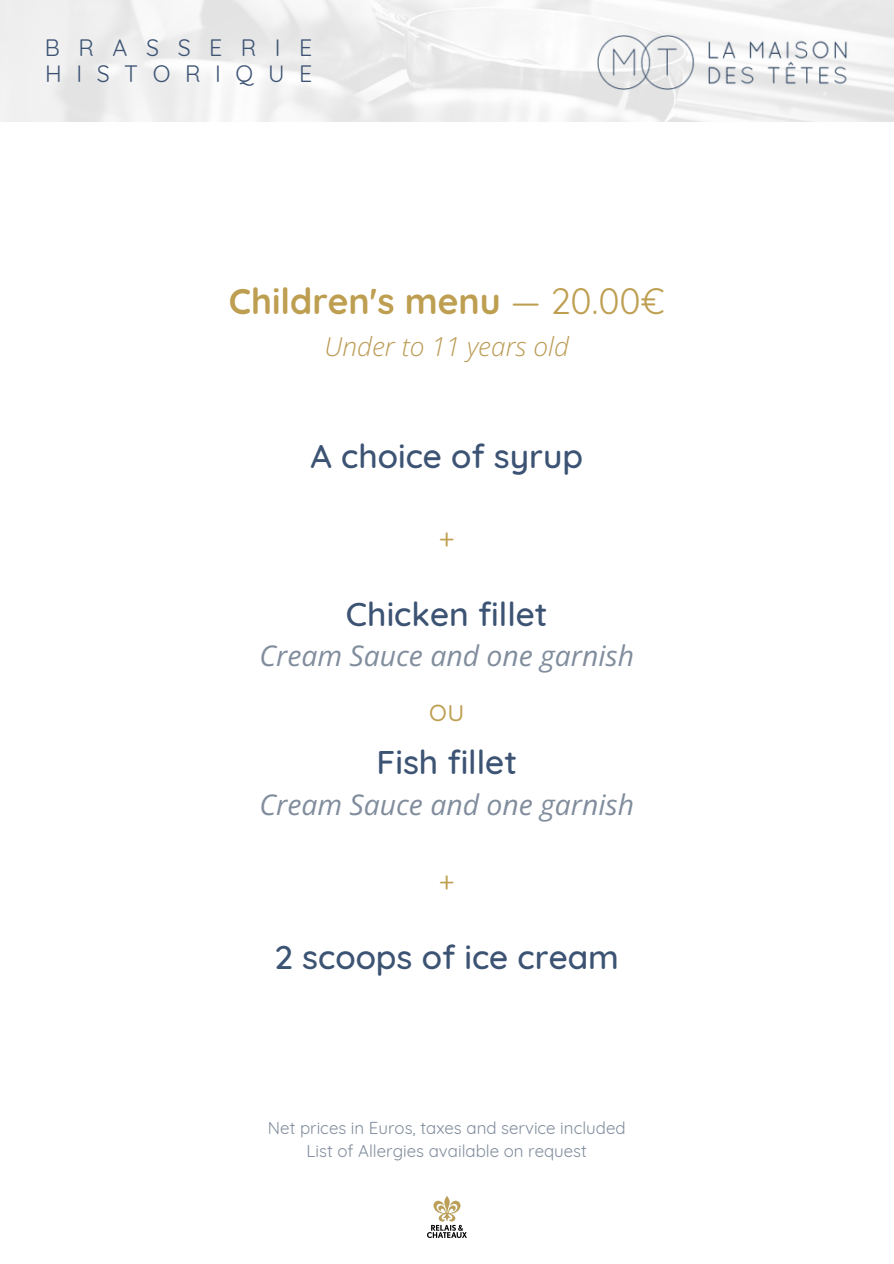
<style>
.page{position:relative;width:894px;height:1264px;background:#fff}
.page>*{position:absolute;margin:0;border:0;box-sizing:border-box;transform-origin:0 0}
.t1{font:700 35.7px "Quicksand";color:#be9f51}
.t2{font:500 33.45px "Quicksand";color:#3c5373}
.t3{font:30.9px "Quicksand";color:#be9f51}
.t4{font:italic 28.35px "Open Sans";color:#818d9d}
.t5{font:28.35px "Quicksand";color:#be9f51}
.t6{font:italic 300 26.1px "Open Sans";color:#bc9c56}
.t7{font:23.1px "Quicksand";letter-spacing:.63em;color:#3c5373}
.t8{font:23.1px "Quicksand";letter-spacing:.8em;color:#3c5373}
.t9{font:16.95px "Quicksand";color:#818d9d}
.s1{font-weight:400}
</style>
<div class="page">
<img style="left:597px;top:36px;width:251px;height:54px">
<img style="left:427px;top:1196px;width:39px;height:41px">
<p class="t8" style="left:45px;top:33px;width:269px">BRASSERIE</p>
<h5 class="t7" style="left:45px;top:59px;width:268px">HISTORIQUE</h5>
<h5 class="t1" style="left:229px;top:278px;width:437px">Children's menu <span class="s1">— 20.00€</span></h5>
<p class="t6" style="left:324px;top:328px;width:246px">Under to 11 years old</p>
<p class="t2" style="left:310px;top:435px;width:274px">A choice of syrup</p>
<h1 class="t5" style="left:438px;top:519px;width:17px">+</h1>
<p class="t2" style="left:346px;top:592px;width:203px">Chicken fillet</p>
<h1 class="t4" style="left:259px;top:636px;width:376px">Cream Sauce and one garnish</h1>
<h1 class="t3" style="left:428px;top:689px;width:37px">ou</h1>
<h3 class="t2" style="left:376px;top:741px;width:142px">Fish fillet</h3>
<h3 class="t4" style="left:259px;top:784px;width:376px">Cream Sauce and one garnish</h3>
<p class="t5" style="left:438px;top:861px;width:17px">+</p>
<h3 class="t2" style="left:274px;top:935px;width:346px">2 scoops of ice cream</h3>
<h2 class="t9" style="left:268px;top:1117px;width:359px">Net prices in Euros, taxes and service included</h2>
<h4 class="t9" style="left:306px;top:1140px;width:282px">List of Allergies available on request</h4>
</div>
